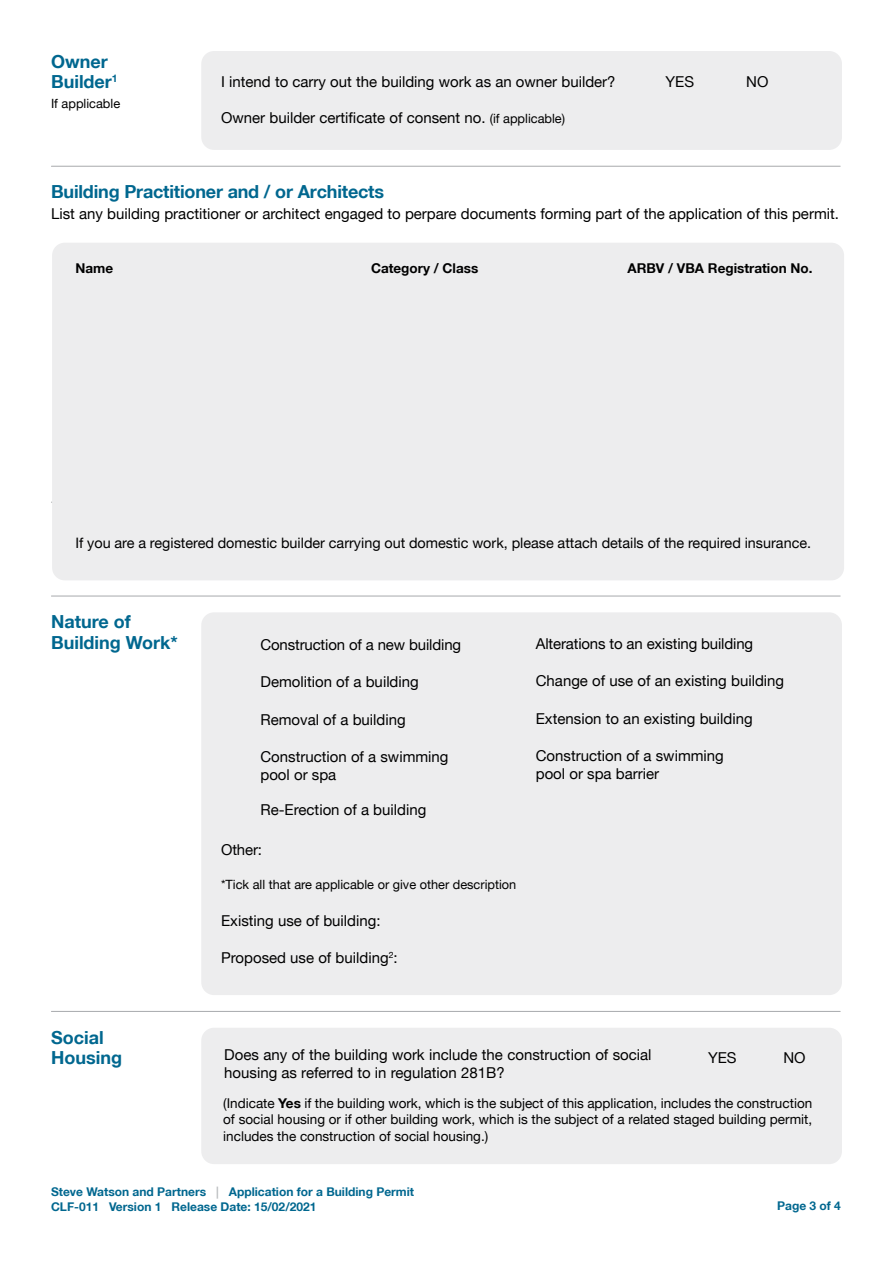
<style>
.page{position:relative;width:893px;height:1263px;background:#fff}
.page>*{position:absolute;margin:0;border:0;box-sizing:border-box;transform-origin:0 0}
.t1{font:700 18px/20.2px "Helvetica Neue LT";color:#00678f}
.t2{font:15px/18px "Helvetica Neue LT";color:#000}
.t3{font:14.4px "Helvetica Neue LT";color:#000}
.t4{font:13.5px/16.5px "Helvetica Neue LT";color:#000;text-align:justify}
.t5{font:700 13.5px "Helvetica Neue LT";color:#000}
.t6{font:12.75px "Helvetica Neue LT";color:#000}
.t7{font:700 12px/15px "Helvetica Neue LT";color:#00678f}
.s1{font-size:12.75px}
.s2{font-weight:700}
.s3{color:#bcbec0}
</style>
<div class="page">
<div style="left:201px;top:612px;width:641px;height:383px;background:#ededee;border-radius:13px"></div>
<div style="left:201px;top:1028px;width:641px;height:136px;background:#ededee;border-radius:13px"></div>
<hr style="left:51px;top:166px;width:789px;height:1px;background:#a7a9ac">
<hr style="left:51px;top:596px;width:789px;height:1px;background:#a7a9ac">
<hr style="left:51px;top:1011px;width:789px;height:1px;background:#a7a9ac">
<hr style="left:51px;top:502px;width:789px;height:1px;background:#a7a9ac">
<div style="left:201px;top:51px;width:641px;height:99px;background:#ededee;border-radius:13px"></div>
<div style="left:52px;top:243px;width:792px;height:337px;background:#ededee;border-radius:13px"></div>
<p class="t1" style="left:51px;top:51px;width:68px">Owner<br>Builder<sup>1</sup></p>
<p class="t6" style="left:51px;top:96px;width:71px">If applicable</p>
<p class="t2" style="left:221px;top:73px;width:396px">I intend to carry out the building work as an owner builder?</p>
<p class="t2" style="left:221px;top:108px;width:345px">Owner builder certificate of consent no. <span class="s1">(if applicable)</span></p>
<p class="t2" style="left:665px;top:73px;width:30px">YES</p>
<p class="t2" style="left:746px;top:73px;width:24px">NO</p>
<p class="t1" style="left:51px;top:181px;width:335px">Building Practitioner and / or Architects</p>
<p class="t2" style="left:51px;top:204px;width:789px">List any building practitioner or architect engaged to perpare documents forming part of the application of this permit.</p>
<p class="t5" style="left:75px;top:260px;width:39px">Name</p>
<p class="t5" style="left:371px;top:260px;width:109px">Category / Class</p>
<p class="t5" style="left:627px;top:260px;width:187px">ARBV / VBA Registration No.</p>
<p class="t3" style="left:75px;top:534px;width:737px">If you are a registered domestic builder carrying out domestic work, please attach details of the required insurance.</p>
<p class="t1" style="left:51px;top:611px;width:128px">Nature of<br>Building Work*</p>
<p class="t1" style="left:51px;top:1027px;width:72px">Social<br>Housing</p>
<p class="t2" style="left:260px;top:635px;width:202px">Construction of a new building</p>
<p class="t2" style="left:260px;top:673px;width:160px">Demolition of a building</p>
<p class="t2" style="left:260px;top:710px;width:147px">Removal of a building</p>
<p class="t2" style="left:260px;top:748px;width:190px">Construction of a swimming pool or spa</p>
<p class="t2" style="left:260px;top:800px;width:167px">Re-Erection of a building</p>
<p class="t2" style="left:221px;top:840px;width:42px">Other:</p>
<p class="t6" style="left:221px;top:877px;width:297px">*Tick all that are applicable or give other description</p>
<p class="t2" style="left:221px;top:912px;width:161px">Existing use of building:</p>
<p class="t2" style="left:221px;top:948px;width:178px">Proposed use of building<sup>2</sup>:</p>
<p class="t2" style="left:536px;top:634px;width:219px">Alterations to an existing building</p>
<p class="t2" style="left:536px;top:671px;width:250px">Change of use of an existing building</p>
<p class="t2" style="left:536px;top:709px;width:218px">Extension to an existing building</p>
<p class="t2" style="left:536px;top:746px;width:190px">Construction of a swimming pool or spa barrier</p>
<p class="t2" style="left:224px;top:1046px;width:429px">Does any of the building work include the construction of social housing as referred to in regulation 281B?</p>
<p class="t2" style="left:708px;top:1049px;width:30px">YES</p>
<p class="t2" style="left:783px;top:1049px;width:24px">NO</p>
<p class="t4" style="left:223px;top:1094px;width:590px">(Indicate <span class="s2">Yes</span> if the building work, which is the subject of this application, includes the construction of social housing or if other building work, which is the subject of a related staged building permit, includes the construction of social housing.)</p>
<p class="t7" style="left:51px;top:1184px;width:365px">Steve Watson and Partners <span class="s3">|</span> Application for a Building Permit<br>CLF-011 Version 1 Release Date: 15/02/2021</p>
<p class="t7" style="left:777px;top:1198px;width:65px">Page 3 of 4</p>
</div>
